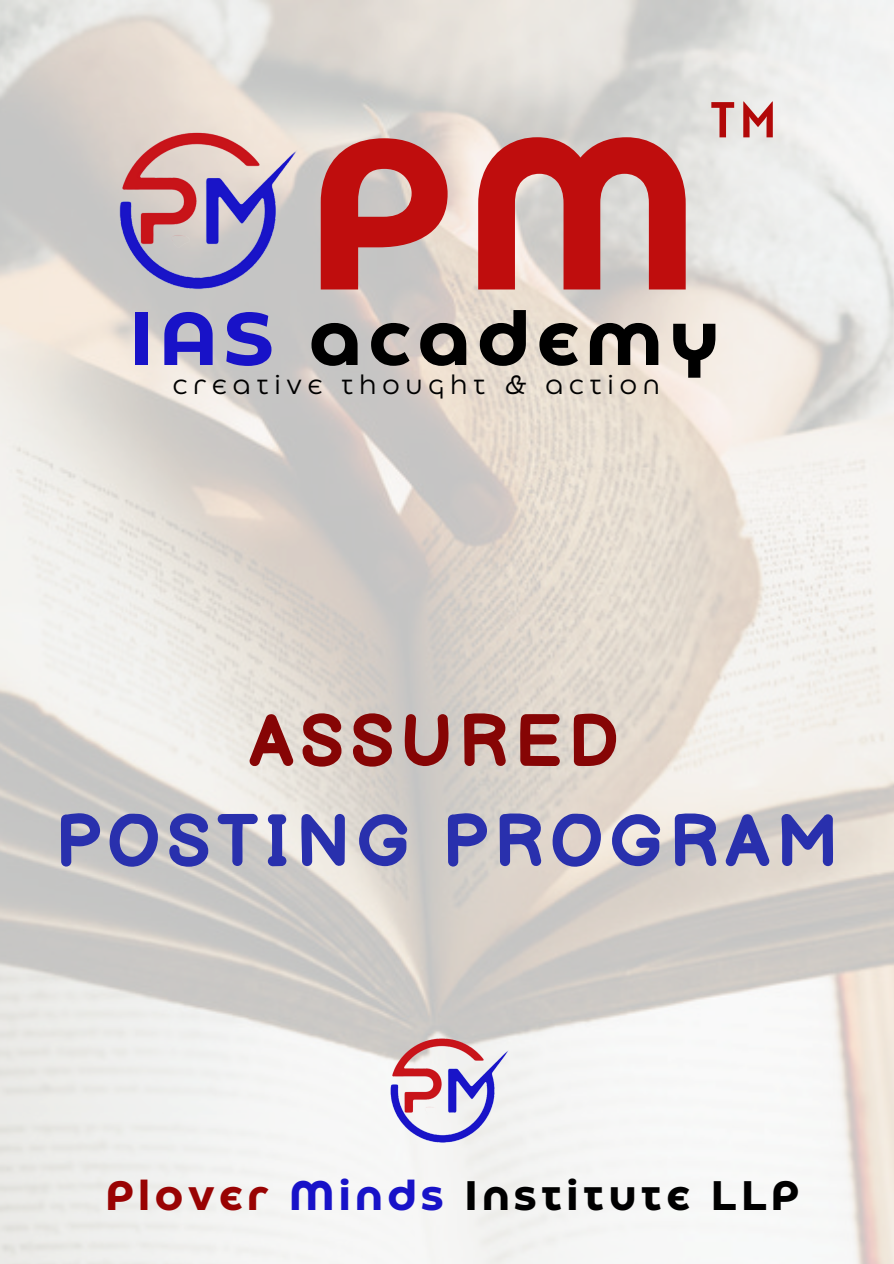
<style>
.page{position:relative;width:894px;height:1264px;background:#fff}
.page>*{position:absolute;margin:0;border:0;box-sizing:border-box;transform-origin:0 0}
.t1{font:700 213.75px "Eastman Roman Alt";color:#bf0d0d}
.t2{font:700 74.4px "Eastman Roman Alt";letter-spacing:.09em;color:#000}
.t3{font:700 74.4px "Eastman Roman Alt";color:#1812c8}
.t4{font:700 72.3px/100.1px "Balsamiq Sans";letter-spacing:.09em;color:#2930ad;text-align:center}
.t5{font:50.55px "Alatsi";color:#b20808}
.t6{font:700 41.25px "Eastman Roman Alt";letter-spacing:.105em;color:#000}
.t7{font:26.4px "Eastman Roman Alt";letter-spacing:.21em;color:#000}
.s1{color:#860505}
.s2{color:#990303}
.s3{color:#1812c8}
</style>
<div class="page">
<img style="left:386px;top:1030px;width:128px;height:119px">
<img style="left:114px;top:120px;width:192px;height:181px">
<p class="t5" style="left:710px;top:87px;width:68px">TM</p>
<p class="t1" style="left:308px;top:132px;width:391px">PM</p>
<h3 class="t2" style="left:308px;top:310px;width:412px">academy</h3>
<h3 class="t3" style="left:129px;top:310px;width:146px">IAS</h3>
<h2 class="t7" style="left:172px;top:374px;width:488px">creative thought &amp; action</h2>
<h4 class="t4" style="left:55px;top:694px;width:784px"><span class="s1">ASSURED<br></span>POSTING PROGRAM</h4>
<h1 class="t6" style="left:106px;top:1179px;width:694px"><span class="s2">Plover</span> <span class="s3">Minds</span> Institute LLP</h1>
</div>
